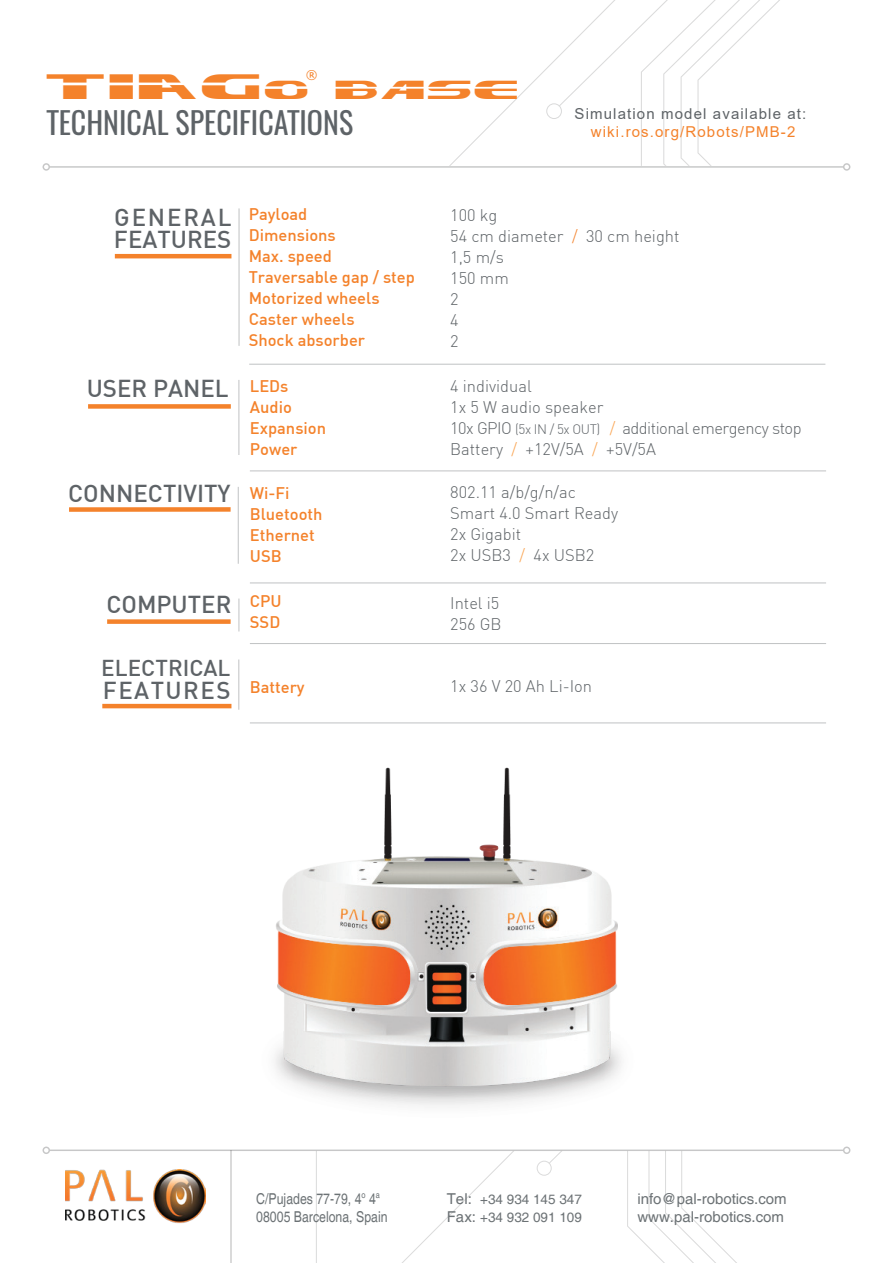
<style>
.page{position:relative;width:893px;height:1263px;background:#fff}
.page>*{position:absolute;margin:0;border:0;box-sizing:border-box;transform-origin:0 0}
.t1{font:30px "Oswald";color:#5e6367}
.t2{font:30px "Excelerate Straight";color:#f4822b}
.t3{font:500 24px/22.5px "DIN";color:#5e6367}
.t4{font:500 24px "DIN";letter-spacing:.06em;color:#5e6367}
.t5{font:500 22.5px "DIN";color:#5e6367}
.t6{font:300 16.5px/21px "DIN";color:#5e6367}
.t7{font:500 16.5px/21px "DIN";color:#f4822b}
.t8{font:15px/18px "Helvetica";color:#6c7275}
.t9{font:condensed 15px/18px "Helvetica";color:#6c7275}
.t10{font:15px "Arial";letter-spacing:.075em;color:#5e6367}
.t11{font:15px "Arial";letter-spacing:.075em;color:#f4822b}
.t12{font:13.5px/18px "Helvetica";color:#6c7275}
.t13{font:12px "Tahoma";color:#f4822b}
.s1{font-size:40.5px}
.s2{color:#f4822b}
.s3{font-size:13.5px}
.s4{color:#f9a350}
.s5{font-size:15px}
</style>
<div class="page">
<svg style="left:449px;top:0;width:401px;height:166px"></svg>
<svg style="left:627px;top:1154px;width:110px;height:109px"></svg>
<svg style="left:537px;top:1154px;width:22px;height:22px"></svg>
<svg style="left:316px;top:1154px;width:195px;height:109px"></svg>
<hr style="left:230px;top:1151px;width:2px;height:112px;background:#454647">
<hr style="left:49px;top:1149px;width:795px;height:2px;background:#454647">
<div style="left:43px;top:1146px;width:7px;height:8px;border:2px solid #454647;border-radius:50%"></div>
<div style="left:843px;top:1146px;width:7px;height:8px;border:2px solid #454647;border-radius:50%"></div>
<hr style="left:49px;top:166px;width:795px;height:2px;background:#454647">
<div style="left:43px;top:163px;width:7px;height:8px;border:2px solid #454647;border-radius:50%"></div>
<div style="left:843px;top:163px;width:7px;height:8px;border:2px solid #454647;border-radius:50%"></div>
<img style="left:66px;top:1169px;width:140px;height:54px">
<div style="left:88px;top:404px;width:143px;height:5px;background:#f4822b"></div>
<hr style="left:115px;top:254px;width:116px;height:4px;background:#f4822b">
<div style="left:69px;top:507px;width:162px;height:5px;background:#f4822b"></div>
<div style="left:107px;top:619px;width:124px;height:5px;background:#f4822b"></div>
<hr style="left:249px;top:364px;width:576px;height:1px;background:#5e6367">
<hr style="left:250px;top:470px;width:576px;height:1px;background:#5e6367">
<hr style="left:250px;top:722px;width:576px;height:1px;background:#5e6367">
<hr style="left:250px;top:582px;width:576px;height:1px;background:#5e6367">
<hr style="left:239px;top:208px;width:1px;height:138px;background:#5e6367">
<hr style="left:239px;top:380px;width:1px;height:75px;background:#5e6367">
<hr style="left:238px;top:659px;width:1px;height:51px;background:#5e6367">
<hr style="left:238px;top:487px;width:1px;height:77px;background:#5e6367">
<hr style="left:250px;top:643px;width:576px;height:1px;background:#5e6367">
<hr style="left:239px;top:598px;width:1px;height:33px;background:#5e6367">
<hr style="left:102px;top:704px;width:129px;height:4px;background:#f4822b">
<img style="left:180px;top:669px;width:521px;height:485px">
<p class="t13" style="left:306px;top:67px;width:13px">®</p>
<h1 class="t1" style="left:47px;top:102px;width:308px">TECHNICAL SPECIFICATIONS</h1>
<h1 class="t2" style="left:47px;top:75px;width:476px"><span class="s1">TIAG</span>O BASE</h1>
<p class="t10" style="left:575px;top:103px;width:233px">Simulation model available at:</p>
<p class="t11" style="left:591px;top:121px;width:206px">wiki.ros.org/Robots/PMB-2</p>
<h2 class="t3" style="left:114px;top:205px;width:119px">GENERAL<br>FEATURES</h2>
<h2 class="t3" style="left:87px;top:376px;width:143px">USER PANEL</h2>
<h2 class="t3" style="left:68px;top:481px;width:164px">CONNECTIVITY</h2>
<h2 class="t3" style="left:106px;top:592px;width:127px">COMPUTER</h2>
<h3 class="t5" style="left:101px;top:654px;width:131px">ELECTRICAL</h3>
<h2 class="t4" style="left:103px;top:675px;width:129px">FEATURES</h2>
<p class="t7" style="left:249px;top:203px;width:168px">Payload<br>Dimensions<br>Max. speed<br>Traversable gap / step<br>Motorized wheels<br>Caster wheels<br>Shock absorber</p>
<p class="t6" style="left:450px;top:204px;width:231px">100 kg<br>54 cm diameter <span class="s2">/</span> 30 cm height<br>1,5 m/s<br>150 mm<br>2<br>4<br>2</p>
<p class="t7" style="left:250px;top:375px;width:78px">LEDs<br>Audio<br>Expansion<br>Power</p>
<p class="t7" style="left:250px;top:482px;width:74px">Wi-Fi<br>Bluetooth<br>Ethernet<br>USB</p>
<p class="t7" style="left:250px;top:590px;width:33px">CPU<br>SSD</p>
<p class="t7" style="left:250px;top:676px;width:56px">Battery</p>
<p class="t6" style="left:450px;top:375px;width:353px">4 individual<br>1x 5 W audio speaker<br>10x GPIO <span class="s3">(5x IN / 5x OUT)</span> <span class="s4">/</span> additional emergency stop<br>Battery <span class="s4">/</span> +12V/5A <span class="s4">/</span> +5V/5A</p>
<p class="t6" style="left:450px;top:481px;width:169px">802.11 a/b/g/n/ac<br>Smart 4.0 Smart Ready<br>2x Gigabit<br>2x USB3 <span class="s4">/</span> 4x USB2</p>
<p class="t6" style="left:450px;top:592px;width:53px">Intel i5<br>256 GB</p>
<p class="t6" style="left:450px;top:676px;width:143px">1x 36 V 20 Ah Li-Ion</p>
<p class="t9" style="left:256px;top:1189px;width:133px">C/Pujades 77-79, 4<sup>o</sup> 4<sup>a<br></sup>08005 Barcelona, Spain</p>
<p class="t12" style="left:447px;top:1190px;width:137px"><span class="s5">Tel:</span> +34 934 145 347<br><span class="s5">Fax:</span> +34 932 091 109</p>
<p class="t8" style="left:637px;top:1190px;width:151px">info@pal-robotics.com www.pal-robotics.com</p>
</div>
